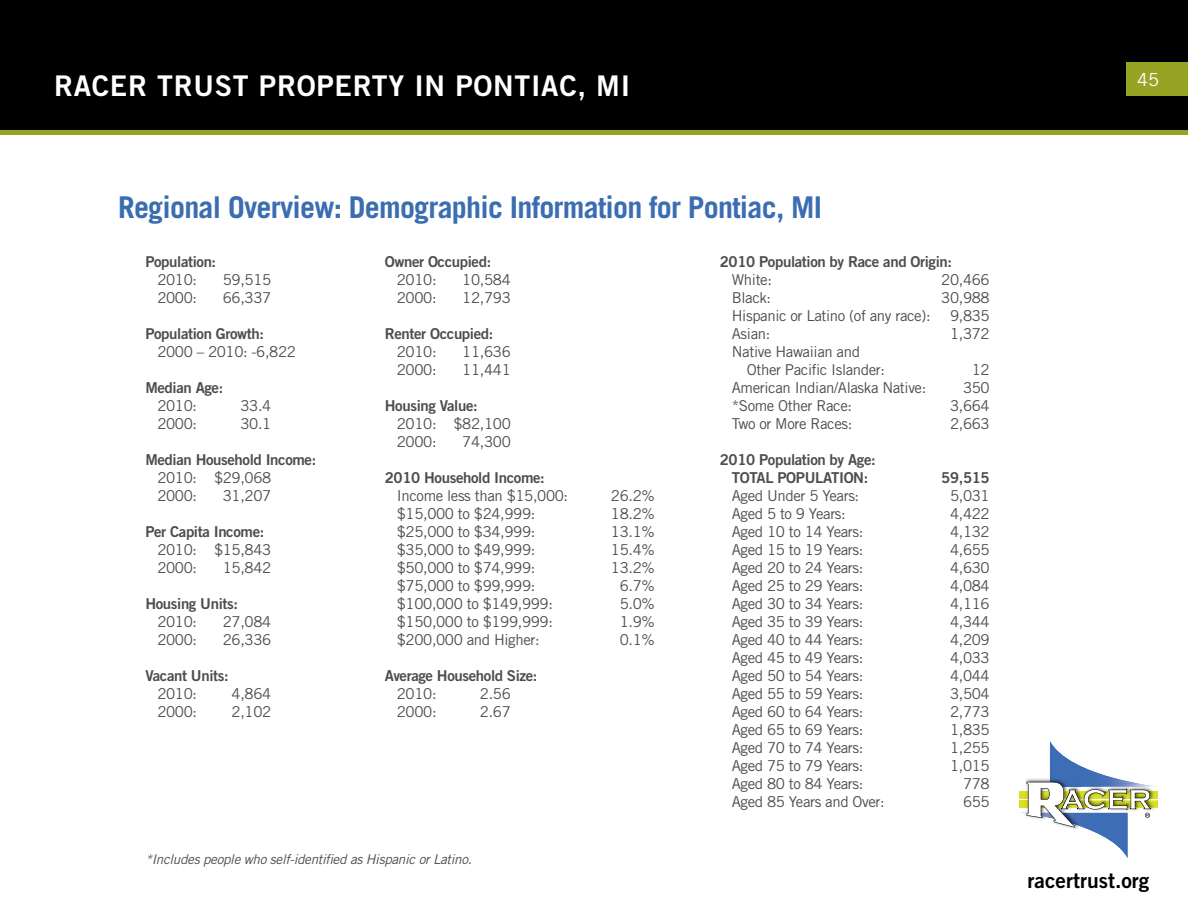
<style>
.page{position:relative;width:1188px;height:918px;background:#fff}
.page>*{position:absolute;margin:0;border:0;box-sizing:border-box;transform-origin:0 0}
.t1{font:700 30px "Trade Gothic LT Std";letter-spacing:-.025em;color:#3b6db1}
.t2{font:28.5px "Trade Gothic LT Std Bd 2";letter-spacing:.025em;color:#fff}
.t3{font:21px "Trade Gothic LT Std Bd 2";color:#000}
.t4{font:18px "Trade Gothic LT Std";color:#fff}
.t5{font:15px/18px "Trade Gothic LT Std";letter-spacing:-.025em;color:#4d4d4f}
.t6{font:15px/18px "Trade Gothic LT Std Bd 2";letter-spacing:-.025em;color:#4d4d4f;text-align:center}
.t7{font:italic 13.5px "Trade Gothic LT Std";letter-spacing:-.025em;color:#4d4d4f}
</style>
<div class="page">
<div style="left:1px;top:1px;width:1186px;height:131px;background:#000"></div>
<div style="left:0;top:0;width:1188px;height:133px;border:2px solid #000"></div>
<div style="left:1126px;top:62px;width:62px;height:34px;background:#96a424"></div>
<div style="left:0;top:130px;width:1188px;height:5px;background:#96a424"></div>
<div style="left:1019px;top:791px;width:139px;height:7px;background:#dbe120"></div>
<div style="left:1019px;top:801px;width:139px;height:7px;background:#dbe120"></div>
<svg style="left:1021px;top:741px;width:137px;height:117px"></svg>
<h2 class="t2" style="left:54px;top:68px;width:578px">RACER TRUST PROPERTY IN PONTIAC, MI</h2>
<h1 class="t1" style="left:118px;top:189px;width:706px">Regional Overview: Demographic Information for Pontiac, MI</h1>
<p class="t6" style="left:145px;top:253px;width:72px">Population:</p>
<p class="t5" style="left:157px;top:271px;width:41px">2010:</p>
<p class="t5" style="left:223px;top:271px;width:50px">59,515</p>
<p class="t5" style="left:157px;top:289px;width:41px">2000:</p>
<p class="t5" style="left:223px;top:289px;width:50px">66,337</p>
<p class="t6" style="left:145px;top:325px;width:120px">Population Growth:</p>
<p class="t5" style="left:157px;top:343px;width:140px">2000 – 2010: -6,822</p>
<p class="t6" style="left:145px;top:379px;width:79px">Median Age:</p>
<p class="t5" style="left:157px;top:397px;width:41px">2010:</p>
<p class="t5" style="left:240px;top:397px;width:32px">33.4</p>
<p class="t5" style="left:157px;top:415px;width:41px">2000:</p>
<p class="t5" style="left:240px;top:415px;width:32px">30.1</p>
<p class="t6" style="left:145px;top:451px;width:172px">Median Household Income:</p>
<p class="t5" style="left:157px;top:469px;width:116px">2010: $29,068<br>2000:</p>
<p class="t5" style="left:223px;top:487px;width:50px">31,207</p>
<p class="t6" style="left:145px;top:523px;width:121px">Per Capita Income:</p>
<p class="t5" style="left:157px;top:541px;width:116px">2010: $15,843<br>2000:</p>
<p class="t5" style="left:223px;top:559px;width:50px">15,842</p>
<p class="t6" style="left:145px;top:595px;width:94px">Housing Units:</p>
<p class="t5" style="left:157px;top:613px;width:41px">2010:</p>
<p class="t5" style="left:223px;top:613px;width:50px">27,084</p>
<p class="t5" style="left:157px;top:631px;width:41px">2000:</p>
<p class="t5" style="left:223px;top:631px;width:50px">26,336</p>
<p class="t6" style="left:145px;top:667px;width:85px">Vacant Units:</p>
<p class="t5" style="left:157px;top:685px;width:41px">2010:</p>
<p class="t5" style="left:232px;top:685px;width:41px">4,864</p>
<p class="t5" style="left:157px;top:703px;width:41px">2000:</p>
<p class="t5" style="left:232px;top:703px;width:41px">2,102</p>
<p class="t6" style="left:385px;top:253px;width:108px">Owner Occupied:</p>
<p class="t5" style="left:397px;top:271px;width:41px">2010:</p>
<p class="t5" style="left:462px;top:271px;width:50px">10,584</p>
<p class="t5" style="left:397px;top:289px;width:41px">2000:</p>
<p class="t5" style="left:462px;top:289px;width:50px">12,793</p>
<p class="t6" style="left:385px;top:325px;width:110px">Renter Occupied:</p>
<p class="t5" style="left:397px;top:343px;width:41px">2010:</p>
<p class="t5" style="left:462px;top:343px;width:50px">11,636</p>
<p class="t5" style="left:397px;top:361px;width:41px">2000:</p>
<p class="t5" style="left:462px;top:361px;width:50px">11,441</p>
<p class="t6" style="left:385px;top:397px;width:94px">Housing Value:</p>
<p class="t5" style="left:397px;top:415px;width:115px">2010: $82,100<br>2000:</p>
<p class="t5" style="left:462px;top:433px;width:50px">74,300</p>
<p class="t6" style="left:385px;top:469px;width:162px">2010 Household Income:</p>
<p class="t5" style="left:397px;top:487px;width:173px">Income less than $15,000:</p>
<p class="t5" style="left:611px;top:487px;width:45px">26.2%</p>
<p class="t5" style="left:397px;top:505px;width:140px">$15,000 to $24,999:</p>
<p class="t5" style="left:611px;top:505px;width:45px">18.2%</p>
<p class="t5" style="left:397px;top:523px;width:140px">$25,000 to $34,999:</p>
<p class="t5" style="left:611px;top:523px;width:45px">13.1%</p>
<p class="t5" style="left:397px;top:541px;width:140px">$35,000 to $49,999:</p>
<p class="t5" style="left:611px;top:541px;width:45px">15.4%</p>
<p class="t5" style="left:397px;top:559px;width:140px">$50,000 to $74,999:</p>
<p class="t5" style="left:611px;top:559px;width:45px">13.2%</p>
<p class="t5" style="left:397px;top:577px;width:140px">$75,000 to $99,999:</p>
<p class="t5" style="left:620px;top:577px;width:37px">6.7%</p>
<p class="t5" style="left:397px;top:595px;width:158px">$100,000 to $149,999:</p>
<p class="t5" style="left:620px;top:595px;width:37px">5.0%</p>
<p class="t5" style="left:397px;top:613px;width:158px">$150,000 to $199,999:</p>
<p class="t5" style="left:620px;top:613px;width:37px">1.9%</p>
<p class="t5" style="left:397px;top:631px;width:144px">$200,000 and Higher:</p>
<p class="t5" style="left:620px;top:631px;width:37px">0.1%</p>
<p class="t6" style="left:385px;top:667px;width:154px">Average Household Size:</p>
<p class="t5" style="left:397px;top:685px;width:41px">2010:</p>
<p class="t5" style="left:480px;top:685px;width:32px">2.56</p>
<p class="t5" style="left:397px;top:703px;width:41px">2000:</p>
<p class="t5" style="left:480px;top:703px;width:32px">2.67</p>
<p class="t7" style="left:145px;top:851px;width:328px">*Includes people who self-identified as Hispanic or Latino.</p>
<p class="t6" style="left:720px;top:253px;width:234px">2010 Population by Race and Origin:</p>
<p class="t5" style="left:732px;top:271px;width:42px">White:</p>
<p class="t5" style="left:941px;top:271px;width:50px">20,466</p>
<p class="t5" style="left:732px;top:289px;width:41px">Black:</p>
<p class="t5" style="left:941px;top:289px;width:50px">30,988</p>
<p class="t5" style="left:732px;top:307px;width:200px">Hispanic or Latino (of any race):</p>
<p class="t5" style="left:950px;top:307px;width:41px">9,835</p>
<p class="t5" style="left:732px;top:325px;width:40px">Asian:</p>
<p class="t5" style="left:950px;top:325px;width:41px">1,372</p>
<p class="t5" style="left:747px;top:343px;width:140px;text-indent:-15px">Native Hawaiian and<br>Other Pacific Islander:</p>
<p class="t5" style="left:972px;top:361px;width:19px">12</p>
<p class="t5" style="left:732px;top:379px;width:196px">American Indian/Alaska Native:</p>
<p class="t5" style="left:963px;top:379px;width:28px">350</p>
<p class="t5" style="left:732px;top:397px;width:122px">*Some Other Race:</p>
<p class="t5" style="left:950px;top:397px;width:41px">3,664</p>
<p class="t5" style="left:732px;top:415px;width:122px">Two or More Races:</p>
<p class="t5" style="left:950px;top:415px;width:41px">2,663</p>
<p class="t6" style="left:720px;top:451px;width:157px">2010 Population by Age:<br>TOTAL POPULATION:</p>
<p class="t6" style="left:941px;top:469px;width:50px">59,515</p>
<p class="t5" style="left:732px;top:487px;width:129px">Aged Under 5 Years:</p>
<p class="t5" style="left:950px;top:487px;width:41px">5,031</p>
<p class="t5" style="left:732px;top:505px;width:115px">Aged 5 to 9 Years:</p>
<p class="t5" style="left:950px;top:505px;width:41px">4,422</p>
<p class="t5" style="left:732px;top:523px;width:133px">Aged 10 to 14 Years:</p>
<p class="t5" style="left:950px;top:523px;width:41px">4,132</p>
<p class="t5" style="left:732px;top:541px;width:133px">Aged 15 to 19 Years:</p>
<p class="t5" style="left:950px;top:541px;width:41px">4,655</p>
<p class="t5" style="left:732px;top:559px;width:133px">Aged 20 to 24 Years:</p>
<p class="t5" style="left:950px;top:559px;width:41px">4,630</p>
<p class="t5" style="left:732px;top:577px;width:133px">Aged 25 to 29 Years:</p>
<p class="t5" style="left:950px;top:577px;width:41px">4,084</p>
<p class="t5" style="left:732px;top:595px;width:133px">Aged 30 to 34 Years:</p>
<p class="t5" style="left:950px;top:595px;width:41px">4,116</p>
<p class="t5" style="left:732px;top:613px;width:133px">Aged 35 to 39 Years:</p>
<p class="t5" style="left:950px;top:613px;width:41px">4,344</p>
<p class="t5" style="left:732px;top:631px;width:133px">Aged 40 to 44 Years:</p>
<p class="t5" style="left:950px;top:631px;width:41px">4,209</p>
<p class="t5" style="left:732px;top:649px;width:133px">Aged 45 to 49 Years:</p>
<p class="t5" style="left:950px;top:649px;width:41px">4,033</p>
<p class="t5" style="left:732px;top:667px;width:133px">Aged 50 to 54 Years:</p>
<p class="t5" style="left:950px;top:667px;width:41px">4,044</p>
<p class="t5" style="left:732px;top:685px;width:133px">Aged 55 to 59 Years:</p>
<p class="t5" style="left:950px;top:685px;width:41px">3,504</p>
<p class="t5" style="left:732px;top:703px;width:133px">Aged 60 to 64 Years:</p>
<p class="t5" style="left:950px;top:703px;width:41px">2,773</p>
<p class="t5" style="left:732px;top:721px;width:133px">Aged 65 to 69 Years:</p>
<p class="t5" style="left:950px;top:721px;width:41px">1,835</p>
<p class="t5" style="left:732px;top:739px;width:133px">Aged 70 to 74 Years:</p>
<p class="t5" style="left:950px;top:739px;width:41px">1,255</p>
<p class="t5" style="left:732px;top:757px;width:133px">Aged 75 to 79 Years:</p>
<p class="t5" style="left:950px;top:757px;width:41px">1,015</p>
<p class="t5" style="left:732px;top:775px;width:133px">Aged 80 to 84 Years:</p>
<p class="t5" style="left:963px;top:775px;width:28px">778</p>
<p class="t5" style="left:732px;top:793px;width:154px">Aged 85 Years and Over:</p>
<p class="t5" style="left:963px;top:793px;width:28px">655</p>
<p class="t4" style="left:1137px;top:68px;width:23px">45</p>
<h3 class="t3" style="left:1028px;top:867px;width:123px">racertrust.org</h3>
</div>
